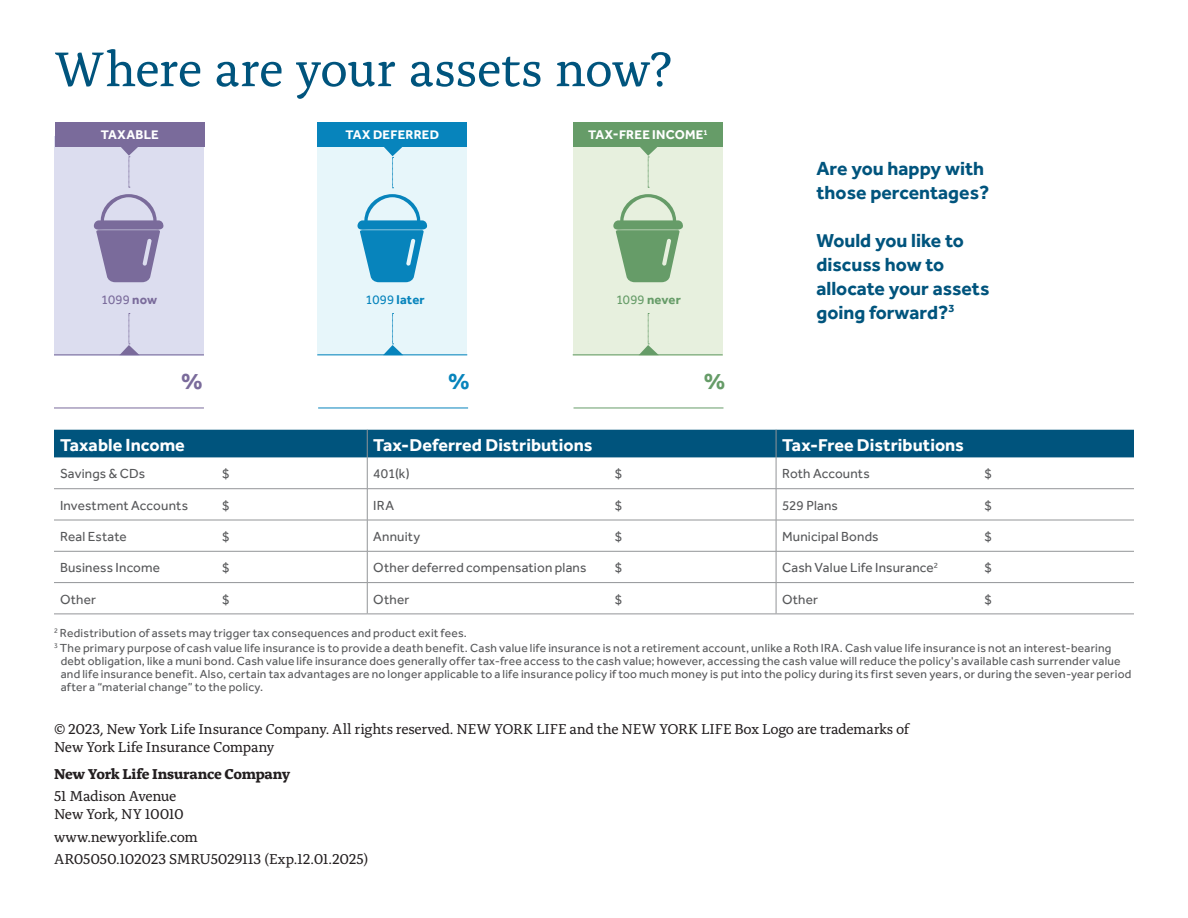
<style>
.page{position:relative;width:1188px;height:918px;background:#fff}
.page>*{position:absolute;margin:0;border:0;box-sizing:border-box;transform-origin:0 0}
.t1{font:51px "Alda Pro";letter-spacing:-.015em;color:#00547d}
.t2{font:700 24px "Effra Pro";color:#7a6b9b}
.t3{font:700 24px "Effra Pro";color:#0784bc}
.t4{font:700 24px "Effra Pro";color:#669c68}
.t5{font:700 19.5px/24px "Effra Pro";color:#00547d}
.t6{font:700 18px "Effra Pro";color:#fff}
.t7{font:15px/18px "Alda Pro";letter-spacing:-.02em;color:#231f20}
.t8{font:700 15px "Alda Pro";letter-spacing:-.02em;color:#231f20}
.t9{font:13.5px "Effra Pro";letter-spacing:.015em;color:#57585a}
.t10{font:700 13.05px "Effra Pro";letter-spacing:.02em;color:#fff}
.t11{font:700 13.05px "Effra Pro";letter-spacing:.015em;color:#0784bc}
.t12{font:700 13.05px "Effra Pro";letter-spacing:.005em;color:#669c68}
.t13{font:13.05px "Effra Pro";color:#7a6b9b}
.t14{font:12px/12.8px "Effra Pro";letter-spacing:.02em;color:#57585a}
.s1{font-weight:700}
.s2{font-weight:400}
</style>
<div class="page">
<div style="left:573px;top:136px;width:150px;height:219px;background:#e7f0de"></div>
<div style="left:54px;top:430px;width:1080px;height:27px;background:#00547d"></div>
<hr style="left:367px;top:457px;width:1px;height:32px;background:#939598">
<hr style="left:776px;top:457px;width:1px;height:32px;background:#939598">
<hr style="left:54px;top:488px;width:313px;height:1px;background:#939598">
<hr style="left:367px;top:488px;width:409px;height:1px;background:#939598">
<hr style="left:367px;top:489px;width:1px;height:31px;background:#939598">
<hr style="left:776px;top:488px;width:358px;height:1px;background:#939598">
<hr style="left:776px;top:489px;width:1px;height:31px;background:#939598">
<hr style="left:54px;top:520px;width:313px;height:1px;background:#939598">
<hr style="left:367px;top:520px;width:409px;height:1px;background:#939598">
<hr style="left:367px;top:520px;width:1px;height:31px;background:#939598">
<hr style="left:776px;top:520px;width:358px;height:1px;background:#939598">
<hr style="left:776px;top:520px;width:1px;height:31px;background:#939598">
<hr style="left:54px;top:551px;width:313px;height:1px;background:#939598">
<hr style="left:367px;top:551px;width:409px;height:1px;background:#939598">
<hr style="left:367px;top:551px;width:1px;height:31px;background:#939598">
<hr style="left:776px;top:551px;width:358px;height:1px;background:#939598">
<hr style="left:776px;top:551px;width:1px;height:31px;background:#939598">
<hr style="left:367px;top:583px;width:1px;height:31px;background:#939598">
<hr style="left:776px;top:583px;width:1px;height:31px;background:#939598">
<hr style="left:54px;top:582px;width:313px;height:1px;background:#939598">
<hr style="left:367px;top:582px;width:409px;height:1px;background:#939598">
<hr style="left:776px;top:582px;width:358px;height:1px;background:#939598">
<hr style="left:54px;top:614px;width:313px;height:1px;background:#939598">
<hr style="left:367px;top:614px;width:409px;height:1px;background:#939598">
<hr style="left:776px;top:614px;width:358px;height:1px;background:#939598">
<div style="left:54px;top:136px;width:150px;height:219px;background:#dcddef"></div>
<div style="left:317px;top:136px;width:150px;height:219px;background:#e7f6fa"></div>
<div style="left:317px;top:122px;width:150px;height:24px;background:#0784bc"></div>
<div style="left:573px;top:122px;width:150px;height:24px;background:#669c68"></div>
<div style="left:55px;top:122px;width:150px;height:24px;background:#7a6b9b"></div>
<svg style="left:120px;top:313px;width:18px;height:41px"></svg>
<svg style="left:118px;top:146px;width:22px;height:42px"></svg>
<svg style="left:384px;top:313px;width:18px;height:41px"></svg>
<svg style="left:640px;top:313px;width:18px;height:41px"></svg>
<svg style="left:637px;top:146px;width:22px;height:42px"></svg>
<hr style="left:54px;top:408px;width:150px;height:1px;background:#7a6b9b">
<hr style="left:54px;top:354px;width:150px;height:1px;background:#7a6b9b">
<hr style="left:318px;top:408px;width:150px;height:1px;background:#0784bc">
<hr style="left:317px;top:354px;width:150px;height:1px;background:#0784bc">
<hr style="left:574px;top:408px;width:149px;height:1px;background:#669c68">
<hr style="left:573px;top:354px;width:150px;height:1px;background:#669c68">
<svg style="left:94px;top:194px;width:70px;height:88px"></svg>
<svg style="left:357px;top:146px;width:70px;height:136px"></svg>
<svg style="left:613px;top:194px;width:70px;height:88px"></svg>
<h1 class="t1" style="left:54px;top:31px;width:619px">Where are your assets now?</h1>
<p class="t10" style="left:101px;top:127px;width:60px">TAXABLE</p>
<p class="t10" style="left:345px;top:127px;width:95px">TAX DEFERRED</p>
<p class="t10" style="left:588px;top:127px;width:121px">TAX-FREE INCOME<sup>1</sup></p>
<p class="t13" style="left:101px;top:292px;width:58px">1099 <span class="s1">now</span></p>
<p class="t11" style="left:365px;top:291px;width:61px"><span class="s2">1099</span> later</p>
<p class="t12" style="left:616px;top:291px;width:66px"><span class="s2">1099</span> never</p>
<h2 class="t2" style="left:181px;top:366px;width:24px">%</h2>
<h2 class="t3" style="left:448px;top:366px;width:24px">%</h2>
<h2 class="t4" style="left:703px;top:366px;width:24px">%</h2>
<h3 class="t5" style="left:816px;top:156px;width:174px">Are you happy with those percentages?</h3>
<h3 class="t5" style="left:816px;top:228px;width:175px">Would you like to discuss how to allocate your assets going forward?<sup>3</sup></h3>
<h3 class="t6" style="left:60px;top:434px;width:126px">Taxable Income</h3>
<h3 class="t6" style="left:373px;top:434px;width:221px">Tax-Deferred Distributions</h3>
<h3 class="t6" style="left:782px;top:434px;width:183px">Tax-Free Distributions</h3>
<p class="t9" style="left:60px;top:466px;width:87px">Savings &amp; CDs</p>
<p class="t9" style="left:222px;top:466px;width:9px">$</p>
<p class="t9" style="left:373px;top:466px;width:38px">401(k)</p>
<p class="t9" style="left:615px;top:466px;width:9px">$</p>
<p class="t9" style="left:782px;top:466px;width:89px">Roth Accounts</p>
<p class="t9" style="left:985px;top:466px;width:9px">$</p>
<p class="t9" style="left:60px;top:497px;width:130px">Investment Accounts</p>
<p class="t9" style="left:222px;top:497px;width:9px">$</p>
<p class="t9" style="left:373px;top:497px;width:22px">IRA</p>
<p class="t9" style="left:615px;top:497px;width:9px">$</p>
<p class="t9" style="left:782px;top:497px;width:57px">529 Plans</p>
<p class="t9" style="left:985px;top:497px;width:9px">$</p>
<p class="t9" style="left:60px;top:529px;width:68px">Real Estate</p>
<p class="t9" style="left:222px;top:529px;width:9px">$</p>
<p class="t9" style="left:373px;top:529px;width:48px">Annuity</p>
<p class="t9" style="left:615px;top:529px;width:9px">$</p>
<p class="t9" style="left:782px;top:529px;width:98px">Municipal Bonds</p>
<p class="t9" style="left:985px;top:529px;width:9px">$</p>
<p class="t9" style="left:60px;top:560px;width:102px">Business Income</p>
<p class="t9" style="left:222px;top:560px;width:9px">$</p>
<p class="t9" style="left:373px;top:560px;width:215px">Other deferred compensation plans</p>
<p class="t9" style="left:615px;top:560px;width:9px">$</p>
<p class="t9" style="left:782px;top:560px;width:158px">Cash Value Life Insurance<sup>2</sup></p>
<p class="t9" style="left:985px;top:560px;width:9px">$</p>
<p class="t9" style="left:60px;top:591px;width:38px">Other</p>
<p class="t9" style="left:222px;top:591px;width:9px">$</p>
<p class="t9" style="left:373px;top:591px;width:38px">Other</p>
<p class="t9" style="left:615px;top:591px;width:9px">$</p>
<p class="t9" style="left:782px;top:591px;width:38px">Other</p>
<p class="t9" style="left:985px;top:591px;width:9px">$</p>
<p class="t14" style="left:54px;top:625px;width:1059px;line-height:15.8px"><sup>2</sup> Redistribution of assets may trigger tax consequences and product exit fees.<br><sup>3</sup> The primary purpose of cash value life insurance is to provide a death benefit. Cash value life insurance is not a retirement account, unlike a Roth IRA. Cash value life insurance is not an interest-bearing</p>
<p class="t14" style="left:61px;top:655px;width:1072px">debt obligation, like a muni bond. Cash value life insurance does generally offer tax-free access to the cash value; however, accessing the cash value will reduce the policy's available cash surrender value and life insurance benefit. Also, certain tax advantages are no longer applicable to a life insurance policy if too much money is put into the policy during its first seven years, or during the seven-year period after a “material change” to the policy.</p>
<p class="t7" style="left:54px;top:720px;width:857px;line-height:17.2px">© 2023, New York Life Insurance Company. All rights reserved. NEW YORK LIFE and the NEW YORK LIFE Box Logo are trademarks of<br>New York Life Insurance Company</p>
<p class="t8" style="left:54px;top:762px;width:238px">New York Life Insurance Company</p>
<p class="t7" style="left:54px;top:786px;width:131px">51 Madison Avenue<br>New York, NY 10010</p>
<p class="t7" style="left:54px;top:824px;width:316px;line-height:22.5px">www.newyorklife.com<br>AR05050.102023 SMRU5029113 (Exp.12.01.2025)</p>
</div>
